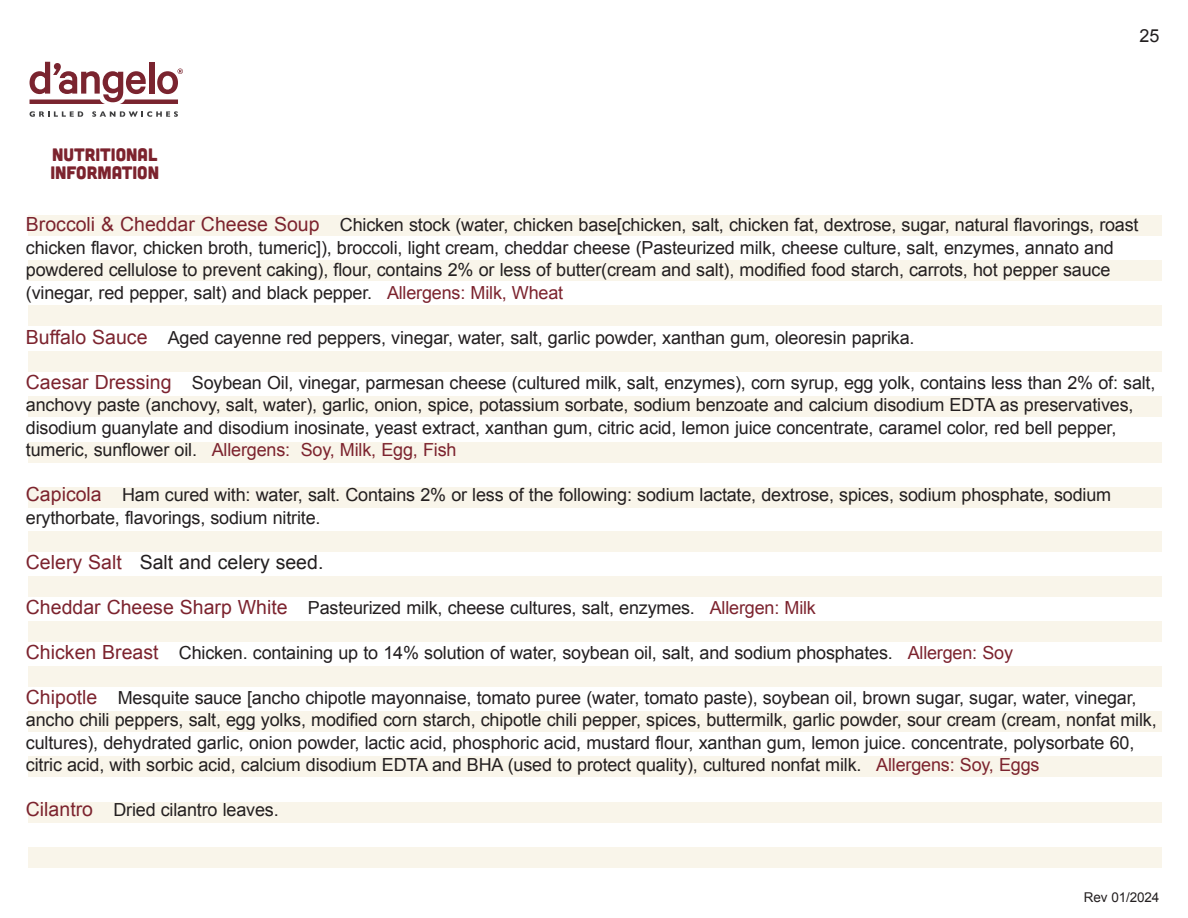
<style>
.page{position:relative;width:1188px;height:918px;background:#fff}
.page>*{position:absolute;margin:0;border:0;box-sizing:border-box;transform-origin:0 0}
.body_Copy{font:19.5px "Arial";color:#231f20}
.body_Copy-2{font:18px/22.5px "Arial";letter-spacing:-.01em;color:#231f20}
.t1{font:18px/18px "Cubano";color:#7c232e}
.body_Copy-3{font:13.5px "Arial";letter-spacing:-.01em;color:#231f20}
.s1{font-size:19.5px;color:#7c232e}
.s2{color:#7c232e}
</style>
<div class="page">
<div style="left:28px;top:215px;width:1134px;height:20px;background:#f9f5ea"></div>
<div style="left:28px;top:260px;width:1134px;height:21px;background:#f9f5ea"></div>
<div style="left:28px;top:306px;width:1134px;height:20px;background:#f9f5ea"></div>
<div style="left:28px;top:351px;width:1134px;height:20px;background:#f9f5ea"></div>
<div style="left:28px;top:397px;width:1134px;height:20px;background:#f9f5ea"></div>
<div style="left:28px;top:442px;width:1134px;height:20px;background:#f9f5ea"></div>
<div style="left:28px;top:487px;width:1134px;height:21px;background:#f9f5ea"></div>
<div style="left:28px;top:531px;width:1134px;height:20px;background:#f9f5ea"></div>
<div style="left:28px;top:576px;width:1134px;height:21px;background:#f9f5ea"></div>
<div style="left:28px;top:622px;width:1134px;height:20px;background:#f9f5ea"></div>
<div style="left:28px;top:666px;width:1134px;height:20px;background:#f9f5ea"></div>
<div style="left:28px;top:711px;width:1134px;height:21px;background:#f9f5ea"></div>
<div style="left:28px;top:757px;width:1134px;height:20px;background:#f9f5ea"></div>
<div style="left:28px;top:802px;width:1134px;height:20px;background:#f9f5ea"></div>
<div style="left:28px;top:847px;width:1134px;height:21px;background:#f9f5ea"></div>
<svg style="left:30px;top:111px;width:53px;height:6px"></svg>
<svg style="left:92px;top:111px;width:86px;height:6px"></svg>
<svg style="left:30px;top:62px;width:153px;height:42px"></svg>
<p class="t1" style="left:50px;top:145px;width:110px">NUTRITIONAL<br>INFORMATION</p>
<p class="body_Copy-2" style="left:1140px;top:24px;width:21px">25</p>
<p class="body_Copy-2" style="left:26px;top:214px;width:1114px"><span class="s1">Broccoli &amp; Cheddar Cheese Soup</span> Chicken stock (water, chicken base[chicken, salt, chicken fat, dextrose, sugar, natural flavorings, roast chicken flavor, chicken broth, tumeric]), broccoli, light cream, cheddar cheese (Pasteurized milk, cheese culture, salt, enzymes, annato and powdered cellulose to prevent caking), flour, contains 2% or less of butter(cream and salt), modified food starch, carrots, hot pepper sauce (vinegar, red pepper, salt) and black pepper. <span class="s2">Allergens: Milk, Wheat</span></p>
<p class="body_Copy-2" style="left:26px;top:326px;width:890px"><span class="s1">Buffalo Sauce</span> Aged cayenne red peppers, vinegar, water, salt, garlic powder, xanthan gum, oleoresin paprika.</p>
<p class="body_Copy-2" style="left:26px;top:371px;width:1131px"><span class="s1">Caesar Dressing</span> Soybean Oil, vinegar, parmesan cheese (cultured milk, salt, enzymes), corn syrup, egg yolk, contains less than 2% of: salt, anchovy paste (anchovy, salt, water), garlic, onion, spice, potassium sorbate, sodium benzoate and calcium disodium EDTA as preservatives, disodium guanylate and disodium inosinate, yeast extract, xanthan gum, citric acid, lemon juice concentrate, caramel color, red bell pepper, tumeric, sunflower oil. <span class="s2">Allergens: Soy, Milk, Egg, Fish</span></p>
<p class="body_Copy-2" style="left:26px;top:484px;width:1087px"><span class="s1">Capicola</span> Ham cured with: water, salt. Contains 2% or less of the following: sodium lactate, dextrose, spices, sodium phosphate, sodium erythorbate, flavorings, sodium nitrite.</p>
<p class="body_Copy" style="left:26px;top:549px;width:299px"><span class="s2">Celery Salt</span> Salt and celery seed.</p>
<p class="body_Copy-2" style="left:26px;top:596px;width:792px"><span class="s1">Cheddar Cheese Sharp White</span> Pasteurized milk, cheese cultures, salt, enzymes. <span class="s2">Allergen: Milk</span></p>
<p class="body_Copy-2" style="left:26px;top:641px;width:989px"><span class="s1">Chicken Breast</span> Chicken. containing up to 14% solution of water, soybean oil, salt, and sodium phosphates. <span class="s2">Allergen: Soy</span></p>
<p class="body_Copy-2" style="left:26px;top:686px;width:1132px"><span class="s1">Chipotle</span> Mesquite sauce [ancho chipotle mayonnaise, tomato puree (water, tomato paste), soybean oil, brown sugar, sugar, water, vinegar, ancho chili peppers, salt, egg yolks, modified corn starch, chipotle chili pepper, spices, buttermilk, garlic powder, sour cream (cream, nonfat milk, cultures), dehydrated garlic, onion powder, lactic acid, phosphoric acid, mustard flour, xanthan gum, lemon juice. concentrate, polysorbate 60, citric acid, with sorbic acid, calcium disodium EDTA and BHA (used to protect quality), cultured nonfat milk. <span class="s2">Allergens: Soy, Eggs</span></p>
<p class="body_Copy-2" style="left:26px;top:799px;width:254px"><span class="s1">Cilantro</span> Dried cilantro leaves.</p>
<p class="body_Copy-3" style="left:1084px;top:889px;width:77px">Rev 01/2024</p>
</div>
